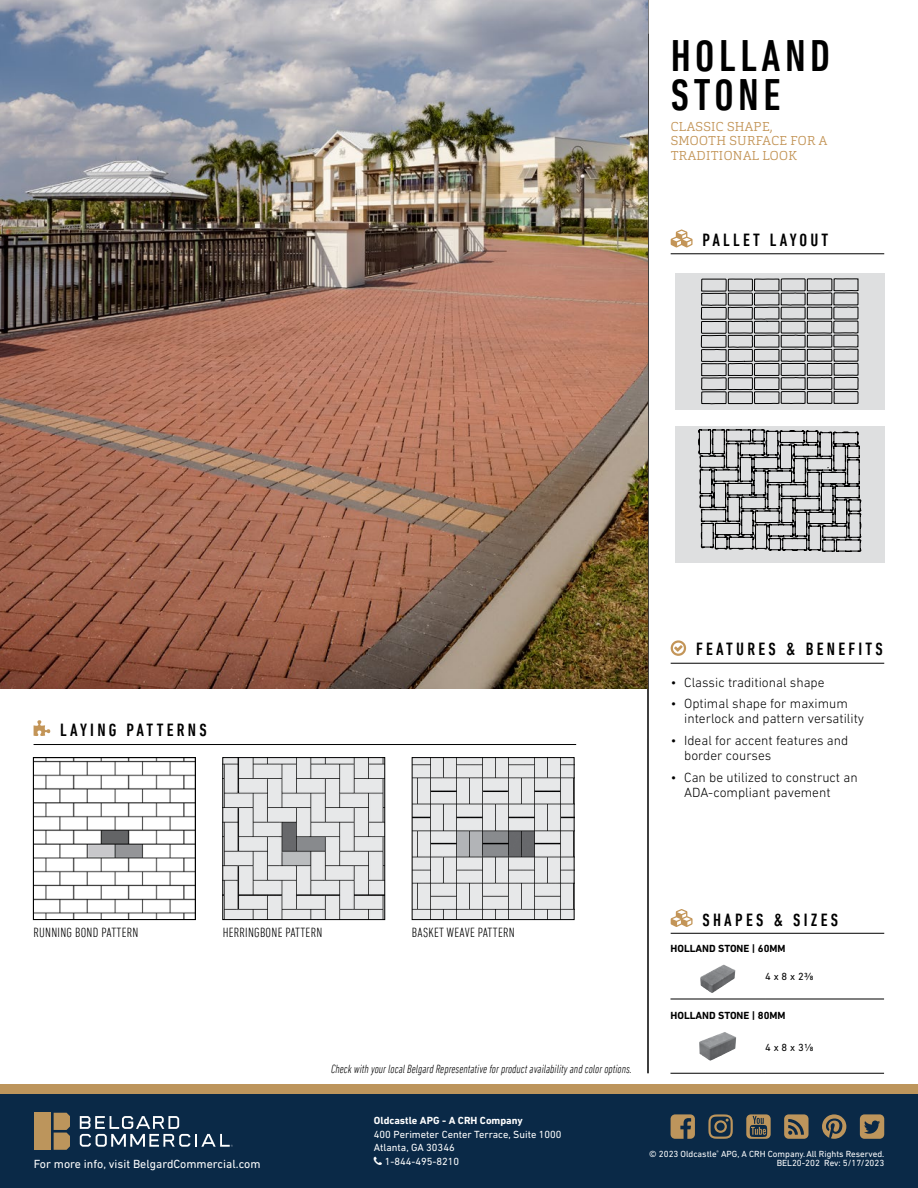
<style>
.page{position:relative;width:918px;height:1188px;background:#fff}
.page>*{position:absolute;margin:0;border:0;box-sizing:border-box;transform-origin:0 0}
.t1{font:500 condensed 45px/39px "DIN Next LT Pro";letter-spacing:.1em;color:#000}
.t2{font:500 condensed 18px "DIN Next LT Pro";letter-spacing:.18em;color:#000}
.t3{font:300 13.5px/15px "DIN Next LT Pro";color:#000}
.t4{font:300 condensed 13.5px "DIN Next LT Pro";letter-spacing:.02em;color:#000}
.t5{font:300 12.75px/14.2px "Cargan";letter-spacing:.03em;color:#c39558}
.t6{font:italic 300 condensed 12px "DIN Next LT Pro";color:#000}
.t7{font:12px "DIN Next LT Pro";color:#fff}
.t8{font:10.5px "DIN Next LT Pro";color:#fff}
.t9{font:700 10.5px "DIN Next LT Pro";color:#000}
.t10{font:700 10.5px "DIN Next LT Pro";color:#fff}
.t11{font:10.5px "DIN Next LT Pro";color:#000}
.t12{font:9px/9px "DIN Next LT Pro";color:#fff;text-align:right}
</style>
<div class="page">
<hr style="left:648px;top:0;width:1px;height:1073px;background:#000">
<div style="left:0;top:1094px;width:918px;height:94px;background:#0a2947"></div>
<div style="left:0;top:1084px;width:918px;height:10px;background:#bd955c"></div>
<svg style="left:822px;top:1114px;width:24px;height:25px"></svg>
<svg style="left:708px;top:1114px;width:25px;height:25px"></svg>
<svg style="left:671px;top:1114px;width:24px;height:25px"></svg>
<svg style="left:860px;top:1114px;width:24px;height:25px"></svg>
<svg style="left:746px;top:1114px;width:25px;height:25px"></svg>
<svg style="left:784px;top:1114px;width:25px;height:25px"></svg>
<svg style="left:80px;top:1116px;width:153px;height:31px"></svg>
<svg style="left:54px;top:1113px;width:16px;height:37px"></svg>
<div style="left:35px;top:1113px;width:16px;height:37px;background:#bc955c"></div>
<img style="left:0;top:0;width:648px;height:688px">
<hr style="left:34px;top:744px;width:542px;height:1px;background:#000">
<svg style="left:34px;top:720px;width:16px;height:16px"></svg>
<img style="left:414px;top:759px;width:158px;height:159px">
<div style="left:412px;top:757px;width:162px;height:163px;border:1px solid #000"></div>
<img style="left:35px;top:760px;width:158px;height:158px">
<div style="left:33px;top:757px;width:163px;height:163px;border:1px solid #000"></div>
<img style="left:225px;top:759px;width:158px;height:159px">
<div style="left:223px;top:757px;width:162px;height:163px;border:1px solid #000"></div>
<hr style="left:671px;top:663px;width:213px;height:1px;background:#000">
<svg style="left:671px;top:640px;width:15px;height:16px"></svg>
<hr style="left:671px;top:933px;width:213px;height:1px;background:#000">
<svg style="left:671px;top:909px;width:22px;height:18px"></svg>
<hr style="left:670px;top:999px;width:95px;height:1px;background:#000">
<hr style="left:765px;top:999px;width:119px;height:1px;background:#000">
<hr style="left:670px;top:1073px;width:95px;height:1px;background:#000">
<hr style="left:765px;top:1073px;width:119px;height:1px;background:#000">
<img style="left:700px;top:965px;width:24px;height:28px">
<img style="left:699px;top:1032px;width:37px;height:29px">
<hr style="left:671px;top:254px;width:213px;height:1px;background:#000">
<svg style="left:671px;top:230px;width:22px;height:18px"></svg>
<div style="left:675px;top:273px;width:210px;height:136px;background:#dedfe0"></div>
<svg style="left:701px;top:278px;width:158px;height:126px"></svg>
<div style="left:675px;top:426px;width:210px;height:137px;background:#dedfe0"></div>
<svg style="left:698px;top:429px;width:163px;height:123px"></svg>
<h1 class="t1" style="left:671px;top:36px;width:161px">HOLLAND<br>STONE</h1>
<p class="t5" style="left:671px;top:120px;width:158px">CLASSIC SHAPE,<br>SMOOTH SURFACE FOR A<br>TRADITIONAL LOOK</p>
<h2 class="t2" style="left:703px;top:230px;width:127px">PALLET LAYOUT</h2>
<h2 class="t2" style="left:60px;top:719px;width:148px">LAYING PATTERNS</h2>
<h2 class="t2" style="left:696px;top:638px;width:188px">FEATURES &amp; BENEFITS</h2>
<p class="t3" style="left:671px;top:674px;width:155px">• Classic traditional shape</p>
<p class="t3" style="left:684px;top:696px;width:182px;text-indent:-14px">• Optimal shape for maximum interlock and pattern versatility</p>
<p class="t3" style="left:684px;top:733px;width:166px;text-indent:-14px">• Ideal for accent features and border courses</p>
<p class="t3" style="left:684px;top:770px;width:175px;text-indent:-14px">• Can be utilized to construct an<br>ADA-compliant pavement</p>
<p class="t4" style="left:33px;top:924px;width:107px">RUNNING BOND PATTERN</p>
<p class="t4" style="left:223px;top:924px;width:101px">HERRINGBONE PATTERN</p>
<p class="t4" style="left:412px;top:924px;width:104px">BASKET WEAVE PATTERN</p>
<p class="t6" style="left:331px;top:1062px;width:302px">Check with your local Belgard Representative for product availability and color options.</p>
<h2 class="t2" style="left:703px;top:910px;width:137px">SHAPES &amp; SIZES</h2>
<p class="t9" style="left:670px;top:942px;width:117px">HOLLAND STONE | 60MM</p>
<p class="t11" style="left:765px;top:970px;width:50px">4 x 8 x 23/8</p>
<p class="t9" style="left:670px;top:1010px;width:117px">HOLLAND STONE | 80MM</p>
<p class="t11" style="left:765px;top:1041px;width:50px">4 x 8 x 31/8</p>
<p class="t7" style="left:34px;top:1157px;width:228px">For more info, visit BelgardCommercial.com</p>
<p class="t10" style="left:374px;top:1115px;width:150px">Oldcastle APG - A CRH Company</p>
<p class="t8" style="left:374px;top:1128px;width:189px">400 Perimeter Center Terrace, Suite 1000</p>
<p class="t8" style="left:374px;top:1142px;width:82px">Atlanta, GA 30346</p>
<p class="t8" style="left:385px;top:1155px;width:76px">1-844-495-8210</p>
<p class="t12" style="left:649px;top:1149px;width:237px">© 2023 Oldcastle<sup>®</sup> APG, A CRH Company.All Rights Reserved.<br>BEL20-202 Rev: 5/17/2023</p>
</div>
